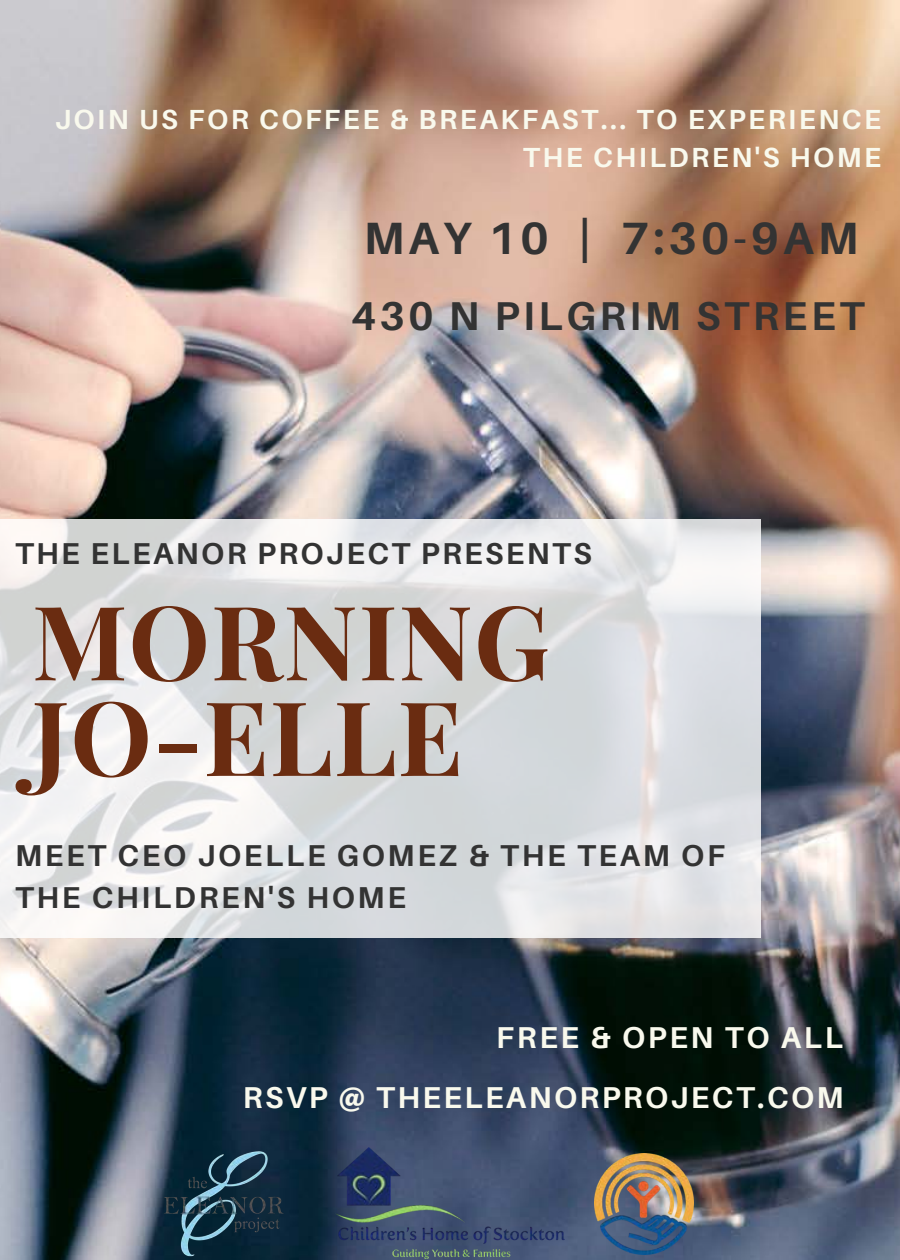
<style>
.page{position:relative;width:900px;height:1260px;background:#fff}
.page>*{position:absolute;margin:0;border:0;box-sizing:border-box;transform-origin:0 0}
.t1{font:700 103px/95.5px "Playfair Display SC";letter-spacing:.01em;color:#6a2c11}
.t2{font:700 45.25px "Aileron";letter-spacing:.09em;color:#333}
.t3{font:700 40.25px "Aileron";letter-spacing:.09em;color:#333}
.t4{font:700 30.25px/41.2px "Aileron";letter-spacing:.09em;color:#333}
.t5{font:700 30.25px/60px "Aileron";letter-spacing:.08em;color:#f9f9ed;text-align:right}
.t6{font:700 27.75px/37.5px "Aileron";letter-spacing:.09em;color:#f9f9ed;text-align:right}
</style>
<div class="page">
<img style="left:0;top:0;width:900px;height:1260px">
<svg style="left:0;top:519px;width:761px;height:419px"></svg>
<img style="left:161px;top:1148px;width:124px;height:110px">
<img style="left:594px;top:1153px;width:100px;height:101px">
<img style="left:336px;top:1148px;width:228px;height:110px">
<p class="t6" style="left:55px;top:100px;width:828px">JOIN US FOR COFFEE &amp; BREAKFAST... TO EXPERIENCE<br>THE CHILDREN'S HOME</p>
<h2 class="t2" style="left:364px;top:210px;width:496px">MAY 10 | 7:30-9AM</h2>
<h3 class="t3" style="left:351px;top:291px;width:515px">430 N PILGRIM STREET</h3>
<p class="t4" style="left:15px;top:532px;width:578px">THE ELEANOR PROJECT PRESENTS</p>
<h1 class="t1" style="left:32px;top:590px;width:519px">MORNING<br>JO-ELLE</h1>
<p class="t4" style="left:15px;top:834px;width:711px">MEET CEO JOELLE GOMEZ &amp; THE TEAM OF<br>THE CHILDREN'S HOME</p>
<p class="t5" style="left:243px;top:1007px;width:602px">FREE &amp; OPEN TO ALL<br>RSVP @ THEELEANORPROJECT.COM</p>
</div>
